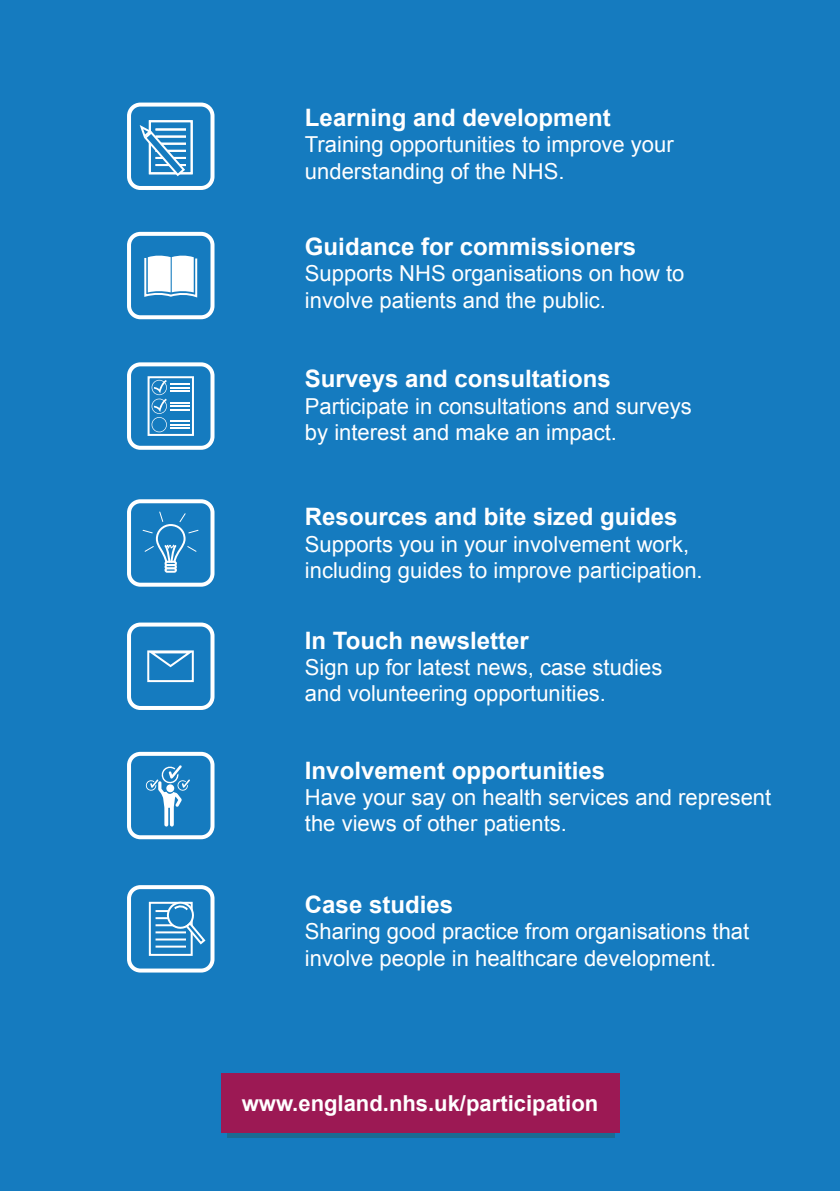
<style>
.page{position:relative;width:840px;height:1191px;background:#fff}
.page>*{position:absolute;margin:0;border:0;box-sizing:border-box;transform-origin:0 0}
.t1{font:700 24px "Arial";color:#fff}
.t2{font:22px/26.4px "Arial";color:#fff}
.t3{font:700 22px "Arial";color:#fff}
</style>
<div class="page">
<div style="left:1px;top:0;width:838px;height:1191px;background:#157bbf"></div>
<div style="left:227px;top:1083px;width:387px;height:55px;background:linear-gradient(to right,#1b6a93,#1b6a93)"></div>
<div style="left:220px;top:1073px;width:399px;height:59px;background:#9c1954"></div>
<div style="left:127px;top:103px;width:87px;height:87px;border:4px solid #fff;border-radius:11px"></div>
<div style="left:127px;top:232px;width:87px;height:87px;border:4px solid #fff;border-radius:11px"></div>
<div style="left:127px;top:362px;width:87px;height:88px;border:4px solid #fff;border-radius:11px"></div>
<div style="left:147px;top:376px;width:47px;height:60px;border:2px solid #fff"></div>
<svg style="left:151px;top:380px;width:39px;height:52px"></svg>
<hr style="left:170px;top:427px;width:20px;height:2px;background:#fff">
<svg style="left:145px;top:765px;width:45px;height:61px"></svg>
<div style="left:127px;top:752px;width:87px;height:87px;border:4px solid #fff;border-radius:11px"></div>
<div style="left:127px;top:622px;width:87px;height:88px;border:4px solid #fff;border-radius:11px"></div>
<div style="left:147px;top:650px;width:47px;height:32px;background:#157bbf;border:2px solid #fff"></div>
<svg style="left:148px;top:651px;width:45px;height:16px"></svg>
<div style="left:127px;top:499px;width:87px;height:87px;border:4px solid #fff;border-radius:11px"></div>
<div style="left:164px;top:567px;width:13px;height:6px;border:2px solid #fff;border-radius:2px"></div>
<svg style="left:142px;top:511px;width:57px;height:57px"></svg>
<div style="left:127px;top:885px;width:87px;height:87px;border:4px solid #fff;border-radius:11px"></div>
<div style="left:149px;top:901px;width:43px;height:55px;border:2px solid #fff"></div>
<hr style="left:155px;top:910px;width:31px;height:2px;background:#fff">
<hr style="left:155px;top:917px;width:31px;height:2px;background:#fff">
<hr style="left:155px;top:924px;width:31px;height:2px;background:#fff">
<hr style="left:155px;top:931px;width:31px;height:2px;background:#fff">
<hr style="left:155px;top:938px;width:31px;height:2px;background:#fff">
<hr style="left:155px;top:945px;width:31px;height:2px;background:#fff">
<svg style="left:163px;top:901px;width:43px;height:45px"></svg>
<div style="left:149px;top:120px;width:43px;height:54px;border:2px solid #fff"></div>
<hr style="left:155px;top:128px;width:31px;height:2px;background:#fff">
<hr style="left:155px;top:136px;width:31px;height:2px;background:#fff">
<hr style="left:155px;top:143px;width:31px;height:2px;background:#fff">
<hr style="left:155px;top:150px;width:31px;height:2px;background:#fff">
<hr style="left:155px;top:157px;width:31px;height:2px;background:#fff">
<hr style="left:155px;top:164px;width:31px;height:2px;background:#fff">
<svg style="left:144px;top:255px;width:54px;height:43px;background:#cee3f1"></svg>
<svg style="left:140px;top:125px;width:45px;height:51px"></svg>
<p class="t1" style="left:305px;top:101px;width:307px">Learning and development</p>
<p class="t2" style="left:305px;top:131px;width:370px">Training opportunities to improve your understanding of the NHS.</p>
<p class="t1" style="left:305px;top:231px;width:332px">Guidance for commissioners</p>
<p class="t2" style="left:305px;top:261px;width:381px">Supports NHS organisations on how to involve patients and the public.</p>
<p class="t1" style="left:305px;top:363px;width:307px">Surveys and consultations</p>
<p class="t2" style="left:305px;top:393px;width:388px">Participate in consultations and surveys by interest and make an impact.</p>
<p class="t1" style="left:305px;top:501px;width:374px">Resources and bite sized guides</p>
<p class="t2" style="left:305px;top:531px;width:399px">Supports you in your involvement work, including guides to improve participation.</p>
<p class="t1" style="left:305px;top:624px;width:225px">In Touch newsletter</p>
<p class="t2" style="left:305px;top:654px;width:359px">Sign up for latest news, case studies and volunteering opportunities.</p>
<p class="t1" style="left:305px;top:754px;width:302px">Involvement opportunities</p>
<p class="t2" style="left:305px;top:784px;width:467px">Have your say on health services and represent the views of other patients.</p>
<p class="t1" style="left:305px;top:888px;width:150px">Case studies</p>
<p class="t2" style="left:305px;top:918px;width:445px">Sharing good practice from organisations that involve people in healthcare development.</p>
<p class="t3" style="left:241px;top:1088px;width:358px">www.england.nhs.uk/participation</p>
</div>
